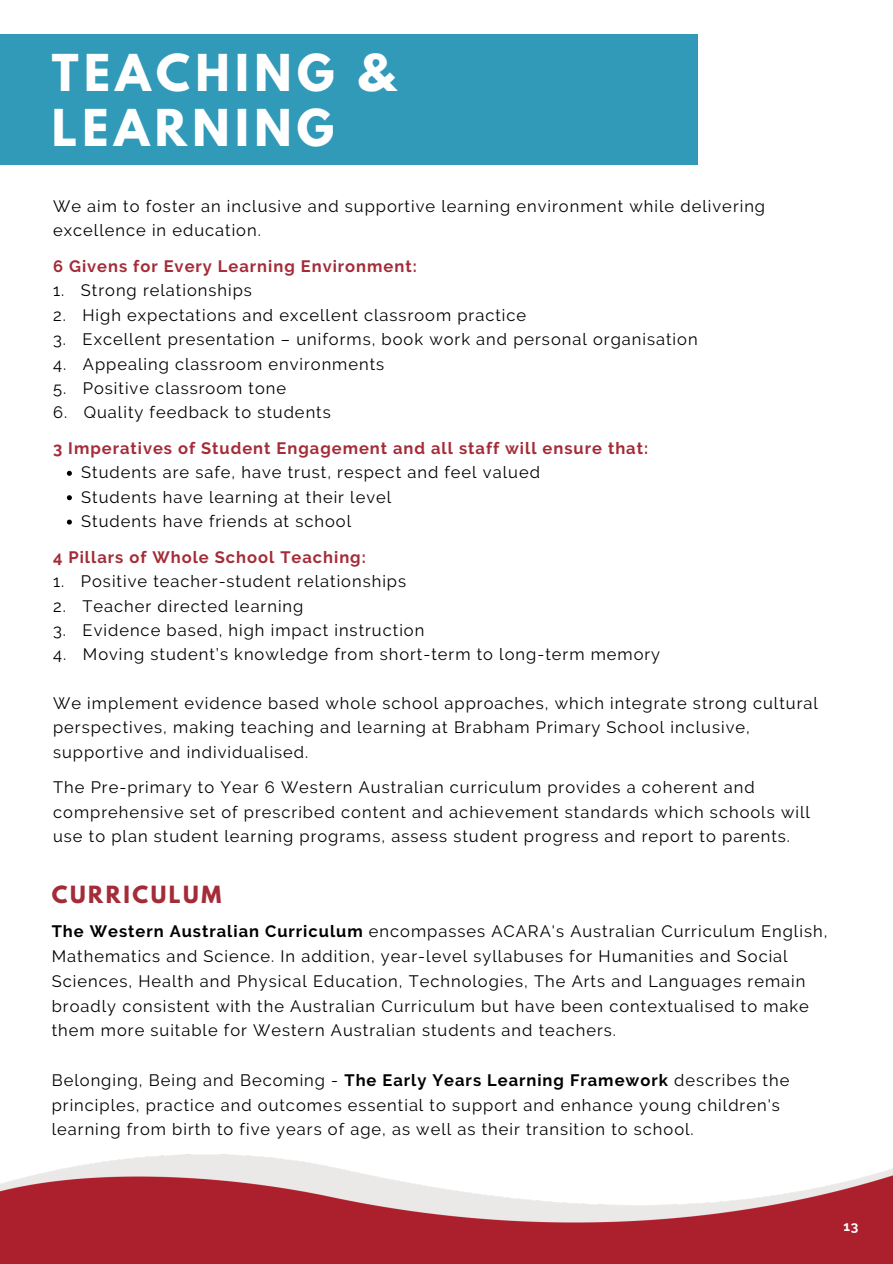
<style>
.page{position:relative;width:893px;height:1264px;background:#fff}
.page>*{position:absolute;margin:0;border:0;box-sizing:border-box;transform-origin:0 0}
.t1{font:700 45px/55.2px "League Spartan";letter-spacing:.12em;color:#fff}
.t2{font:700 21px "League Spartan";letter-spacing:.12em;color:#a42c38}
.t3{font:16.5px/24.3px "Raleway";letter-spacing:.06em;color:#000}
.t4{font:700 16.5px "Raleway";letter-spacing:.06em;color:#a42c38}
.t5{font:700 13.5px "Raleway";color:#fefffe}
.s1{font-weight:700}
</style>
<div class="page">
<img style="left:0;top:1154px;width:892px;height:109px">
<div style="left:0;top:35px;width:697px;height:129px;background:#319ab8"></div>
<svg style="left:67px;top:471px;width:5px;height:5px"></svg>
<svg style="left:67px;top:495px;width:5px;height:5px"></svg>
<svg style="left:67px;top:519px;width:5px;height:5px"></svg>
<h1 class="t1" style="left:52px;top:51px;width:345px">TEACHING &amp;<br>LEARNING</h1>
<p class="t3" style="left:53px;top:194px;width:713px">We aim to foster an inclusive and supportive learning environment while delivering excellence in education.</p>
<p class="t4" style="left:53px;top:256px;width:365px">6 Givens for Every Learning Environment:</p>
<p class="t3" style="left:53px;top:278px;width:200px">1. Strong relationships</p>
<p class="t3" style="left:53px;top:303px;width:474px">2. High expectations and excellent classroom practice</p>
<p class="t3" style="left:53px;top:327px;width:646px">3. Excellent presentation – uniforms, book work and personal organisation</p>
<p class="t3" style="left:53px;top:351px;width:332px">4. Appealing classroom environments</p>
<p class="t3" style="left:53px;top:376px;width:234px">5. Positive classroom tone</p>
<p class="t3" style="left:53px;top:400px;width:279px">6. Quality feedback to students</p>
<p class="t4" style="left:53px;top:438px;width:596px">3 Imperatives of Student Engagement and all staff will ensure that:</p>
<p class="t3" style="left:81px;top:460px;width:460px">Students are safe, have trust, respect and feel valued<br>Students have learning at their level<br>Students have friends at school</p>
<p class="t4" style="left:53px;top:547px;width:314px">4 Pillars of Whole School Teaching:</p>
<p class="t3" style="left:53px;top:569px;width:354px">1. Positive teacher-student relationships</p>
<p class="t3" style="left:53px;top:593px;width:252px">2. Teacher directed learning</p>
<p class="t3" style="left:53px;top:618px;width:373px">3. Evidence based, high impact instruction</p>
<p class="t3" style="left:53px;top:642px;width:608px">4. Moving student’s knowledge from short-term to long-term memory</p>
<p class="t3" style="left:53px;top:691px;width:766px">We implement evidence based whole school approaches, which integrate strong cultural perspectives, making teaching and learning at Brabham Primary School inclusive, supportive and individualised.</p>
<p class="t3" style="left:53px;top:775px;width:758px">The Pre-primary to Year 6 Western Australian curriculum provides a coherent and comprehensive set of prescribed content and achievement standards which schools will use to plan student learning programs, assess student progress and report to parents.</p>
<p class="t2" style="left:52px;top:884px;width:171px">CURRICULUM</p>
<p class="t3" style="left:52px;top:919px;width:777px;line-height:24.8px"><span class="s1">The Western Australian Curriculum</span> encompasses ACARA's Australian Curriculum English, Mathematics and Science. In addition, year-level syllabuses for Humanities and Social Sciences, Health and Physical Education, Technologies, The Arts and Languages remain broadly consistent with the Australian Curriculum but have been contextualised to make them more suitable for Western Australian students and teachers.</p>
<p class="t3" style="left:52px;top:1067px;width:739px;line-height:24.8px">Belonging, Being and Becoming - <span class="s1">The Early Years Learning Framework</span> describes the principles, practice and outcomes essential to support and enhance young children's learning from birth to five years of age, as well as their transition to school.</p>
<p class="t5" style="left:843px;top:1218px;width:17px">13</p>
</div>
